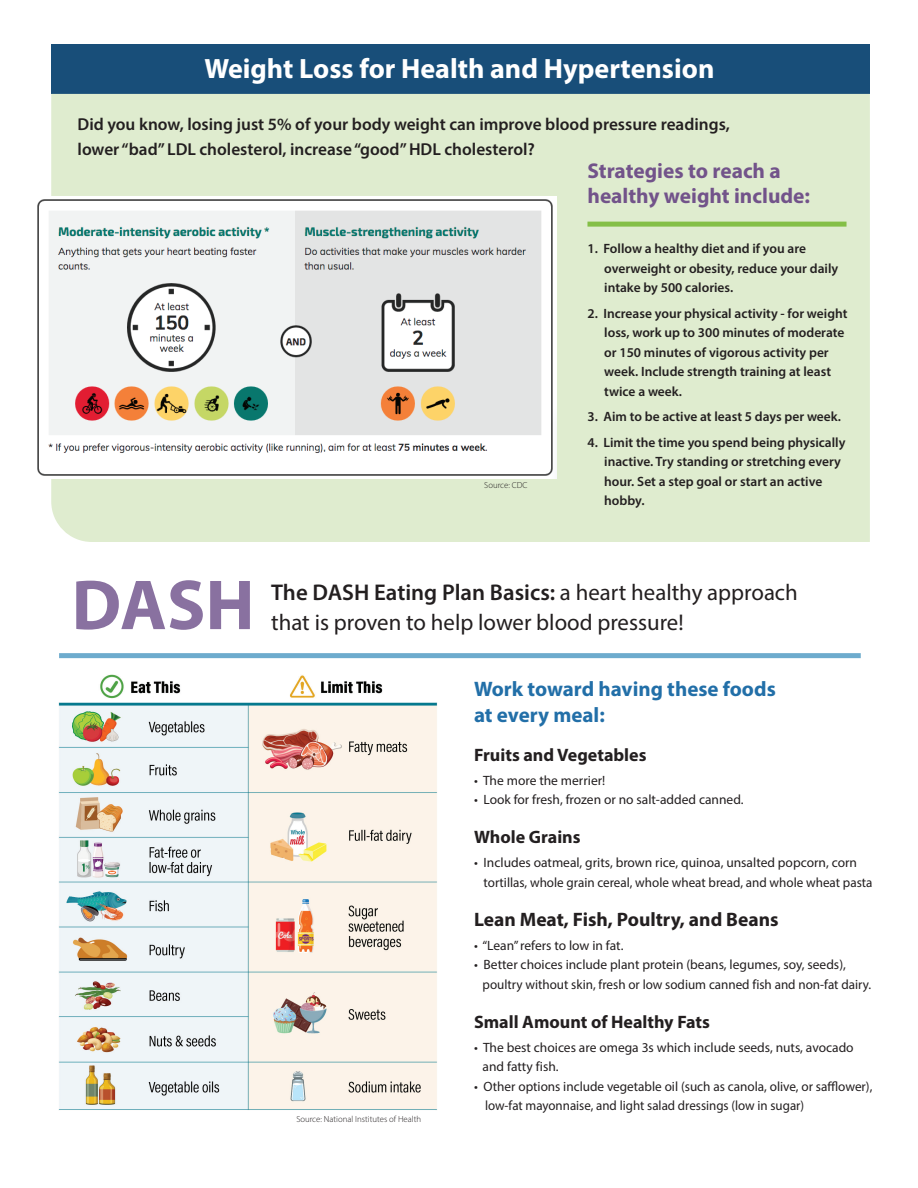
<style>
.page{position:relative;width:918px;height:1188px;background:#fff}
.page>*{position:absolute;margin:0;border:0;box-sizing:border-box;transform-origin:0 0}
.t1{font:700 71.4px "Myriad Pro";color:#8971a0}
.t2{font:700 28.05px "Myriad Pro";color:#fff}
.t3{font:22.8px/30px "Myriad Pro";color:#231f20}
.t4{font:700 21.45px/24.6px "Myriad Pro";color:#72538a}
.t5{font:700 21px/25.5px "Myriad Pro";color:#226fa8}
.t6{font:700 19.5px "Myriad Pro";color:#231f20}
.t7{font:700 18px "Myriad Pro";color:#231f20}
.t8{font:600 17.25px/25.2px "Myriad Pro";color:#231f20}
.t9{font:13.5px/19.5px "Myriad Pro";color:#231f20}
.t10{font:600 13.5px/19.5px "Myriad Pro";color:#231f20}
.t11{font:300 8.85px "Myriad Pro";color:#231f20}
.s1{font-weight:600}
</style>
<div class="page">
<div style="left:51px;top:45px;width:819px;height:49px;background:#184e79"></div>
<div style="left:51px;top:94px;width:819px;height:448px;background:#dfeccf"></div>
<img style="left:37px;top:197px;width:519px;height:282px">
<div style="left:587px;top:222px;width:260px;height:5px;background:#84bf47"></div>
<div style="left:59px;top:653px;width:802px;height:5px;background:#6dabcd"></div>
<img style="left:58px;top:674px;width:380px;height:436px">
<h2 class="t2" style="left:204px;top:51px;width:512px">Weight Loss for Health and Hypertension</h2>
<p class="t8" style="left:78px;top:111px;width:654px">Did you know, losing just 5% of your body weight can improve blood pressure readings, lower “bad” LDL cholesterol, increase “good” HDL cholesterol?</p>
<p class="t11" style="left:484px;top:479px;width:45px">Source: CDC</p>
<h3 class="t4" style="left:587px;top:158px;width:224px">Strategies to reach a healthy weight include:</h3>
<p class="t10" style="left:604px;top:239px;width:236px;text-indent:-17px">1. Follow a healthy diet and if you are overweight or obesity, reduce your daily intake by 500 calories.</p>
<p class="t10" style="left:604px;top:303px;width:245px;text-indent:-17px">2. Increase your physical activity - for weight loss, work up to 300 minutes of moderate or 150 minutes of vigorous activity per week. Include strength training at least twice a week.</p>
<p class="t10" style="left:587px;top:407px;width:255px">3. Aim to be active at least 5 days per week.</p>
<p class="t10" style="left:604px;top:432px;width:243px;text-indent:-17px">4. Limit the time you spend being physically inactive. Try standing or stretching every hour. Set a step goal or start an active hobby.</p>
<h1 class="t1" style="left:72px;top:559px;width:185px">DASH</h1>
<h3 class="t3" style="left:271px;top:577px;width:528px"><span class="s1">The DASH Eating Plan Basics:</span> a heart healthy approach that is proven to help lower blood pressure!</h3>
<p class="t11" style="left:296px;top:1114px;width:126px">Source: National Institutes of Health</p>
<h3 class="t5" style="left:474px;top:676px;width:303px">Work toward having these foods at every meal:</h3>
<h3 class="t7" style="left:474px;top:743px;width:174px">Fruits and Vegetables</h3>
<p class="t9" style="left:474px;top:770px;width:133px">• The more the merrier!</p>
<p class="t9" style="left:474px;top:790px;width:271px">• Look for fresh, frozen or no salt-added canned.</p>
<h3 class="t7" style="left:474px;top:825px;width:108px">Whole Grains</h3>
<p class="t9" style="left:484px;top:853px;width:390px;text-indent:-10px">• Includes oatmeal, grits, brown rice, quinoa, unsalted popcorn, corn tortillas, whole grain cereal, whole wheat bread, and whole wheat pasta</p>
<h3 class="t6" style="left:474px;top:906px;width:306px">Lean Meat, Fish, Poultry, and Beans</h3>
<p class="t9" style="left:474px;top:935px;width:151px">• “Lean” refers to low in fat.</p>
<p class="t9" style="left:483px;top:955px;width:390px;text-indent:-9px">• Better choices include plant protein (beans, legumes, soy, seeds), poultry without skin, fresh or low sodium canned fish and non-fat dairy.</p>
<h3 class="t7" style="left:474px;top:1010px;width:237px">Small Amount of Healthy Fats</h3>
<p class="t9" style="left:483px;top:1037px;width:373px;text-indent:-9px">• The best choices are omega 3s which include seeds, nuts, avocado and fatty fish.</p>
<p class="t9" style="left:485px;top:1076px;width:389px;text-indent:-11px">• Other options include vegetable oil (such as canola, olive, or safflower), low-fat mayonnaise, and light salad dressings (low in sugar)</p>
</div>
